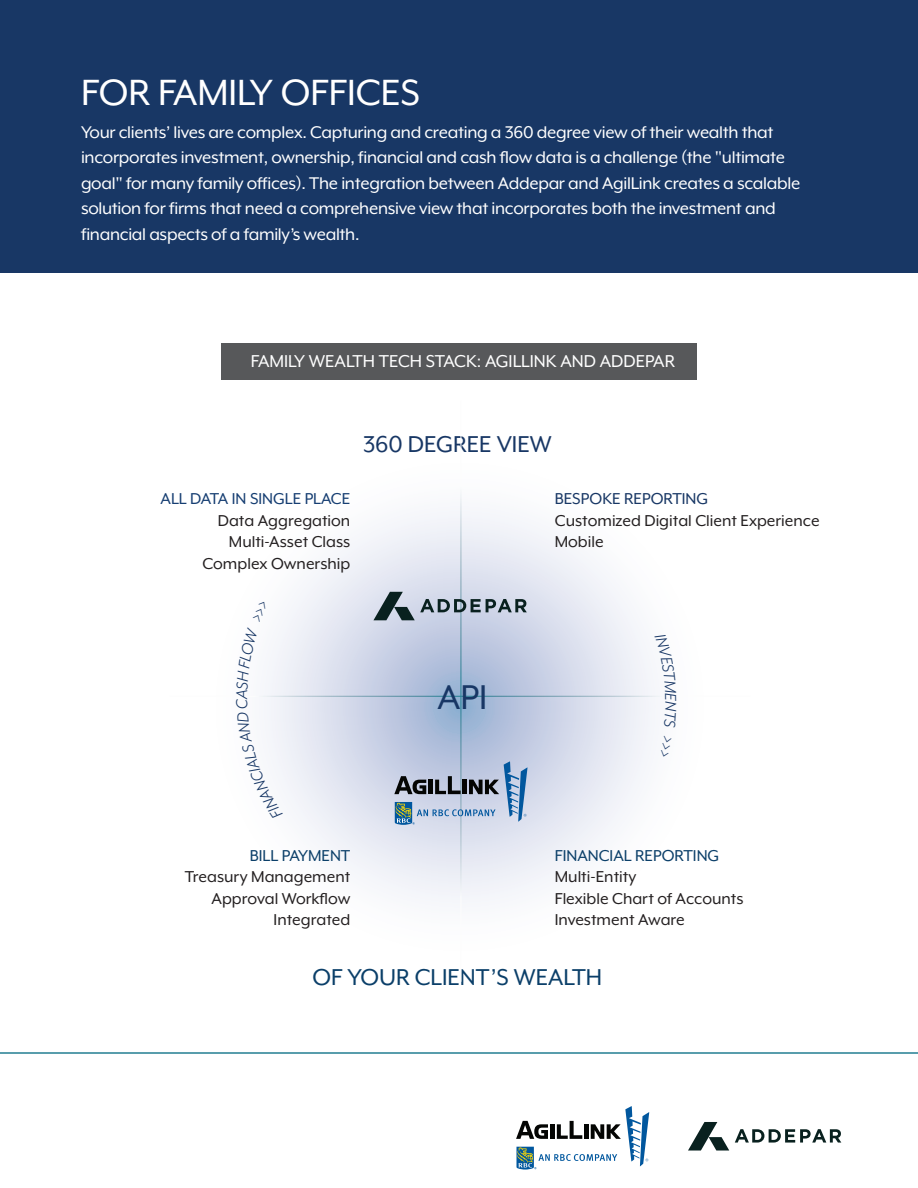
<style>
.page{position:relative;width:918px;height:1188px;background:#fff}
.page>*{position:absolute;margin:0;border:0;box-sizing:border-box;transform-origin:0 0}
.t1{font:42px "Mr Eaves XL Mod OT";color:#fff}
.t2{font:39.6px "Mr Eaves XL Mod OT";color:#183765}
.t3{font:26.4px "Mr Eaves XL Mod OT";color:#0b3f69}
.t4{font:26.4px "Mr Eaves XL Mod OT";color:#183765}
.t5{font:19.8px "Mr Eaves XL Mod OT";color:#fff}
.t6{font:19.5px/25.5px "Mr Eaves XL Mod OT";letter-spacing:-.015em;color:#fff}
.t7{font:18.15px/21.5px "Mr Eaves XL Mod OT";color:#231f20;text-align:right}
.t8{font:18.15px "Mr Eaves XL Mod OT";color:#0b3f69}
.t9{font:18.15px "Mr Eaves XL Mod OT";color:#163e72}
.t10{font:18.15px "Mr Eaves XL Mod OT";color:#183765}
</style>
<div class="page">
<div style="left:0;top:0;width:918px;height:272px;background:#183765"></div>
<div style="left:221px;top:343px;width:476px;height:36px;background:#57585a"></div>
<hr style="left:0;top:1052px;width:918px;height:2px;background:#227e91">
<svg style="left:207px;top:454px;width:504px;height:504px"></svg>
<hr style="left:461px;top:401px;width:1px;height:581px;background:#fff">
<hr style="left:170px;top:696px;width:581px;height:1px;background:#fff">
<svg style="left:373px;top:592px;width:154px;height:28px;background:#9ba6b2"></svg>
<svg style="left:735px;top:1129px;width:106px;height:14px"></svg>
<svg style="left:688px;top:1122px;width:41px;height:29px"></svg>
<svg style="left:516px;top:1106px;width:133px;height:64px"></svg>
<svg style="left:394px;top:761px;width:134px;height:64px;background:#9cacc2"></svg>
<svg style="left:236px;top:600px;width:47px;height:219px"></svg>
<svg style="left:655px;top:633px;width:21px;height:95px"></svg>
<svg style="left:660px;top:735px;width:12px;height:22px"></svg>
<h1 class="t1" style="left:81px;top:71px;width:341px">FOR FAMILY OFFICES</h1>
<p class="t6" style="left:81px;top:119px;width:721px">Your clients’ lives are complex. Capturing and creating a 360 degree view of their wealth that incorporates investment, ownership, financial and cash flow data is a challenge (the "ultimate goal" for many family offices). The integration between Addepar and AgilLink creates a scalable solution for firms that need a comprehensive view that incorporates both the investment and financial aspects of a family’s wealth.</p>
<p class="t5" style="left:251px;top:352px;width:425px">FAMILY WEALTH TECH STACK: AGILLINK AND ADDEPAR</p>
<h3 class="t4" style="left:363px;top:431px;width:190px">360 DEGREE VIEW</h3>
<p class="t9" style="left:161px;top:490px;width:191px">ALL DATA IN SINGLE PLACE</p>
<p class="t7" style="left:202px;top:510px;width:149px">Data Aggregation<br>Multi-Asset Class<br>Complex Ownership</p>
<p class="t10" style="left:555px;top:490px;width:155px">BESPOKE REPORTING</p>
<p class="t7" style="left:555px;top:510px;width:266px;text-align:left">Customized Digital Client Experience<br>Mobile</p>
<h2 class="t2" style="left:438px;top:677px;width:51px">API</h2>
<p class="t8" style="left:250px;top:846px;width:102px">BILL PAYMENT</p>
<p class="t7" style="left:185px;top:866px;width:167px">Treasury Management<br>Approval Workflow<br>Integrated</p>
<p class="t8" style="left:555px;top:846px;width:166px">FINANCIAL REPORTING</p>
<p class="t7" style="left:555px;top:866px;width:190px;text-align:left">Multi-Entity<br>Flexible Chart of Accounts<br>Investment Aware</p>
<h3 class="t3" style="left:312px;top:964px;width:291px">OF YOUR CLIENT’S WEALTH</h3>
</div>
